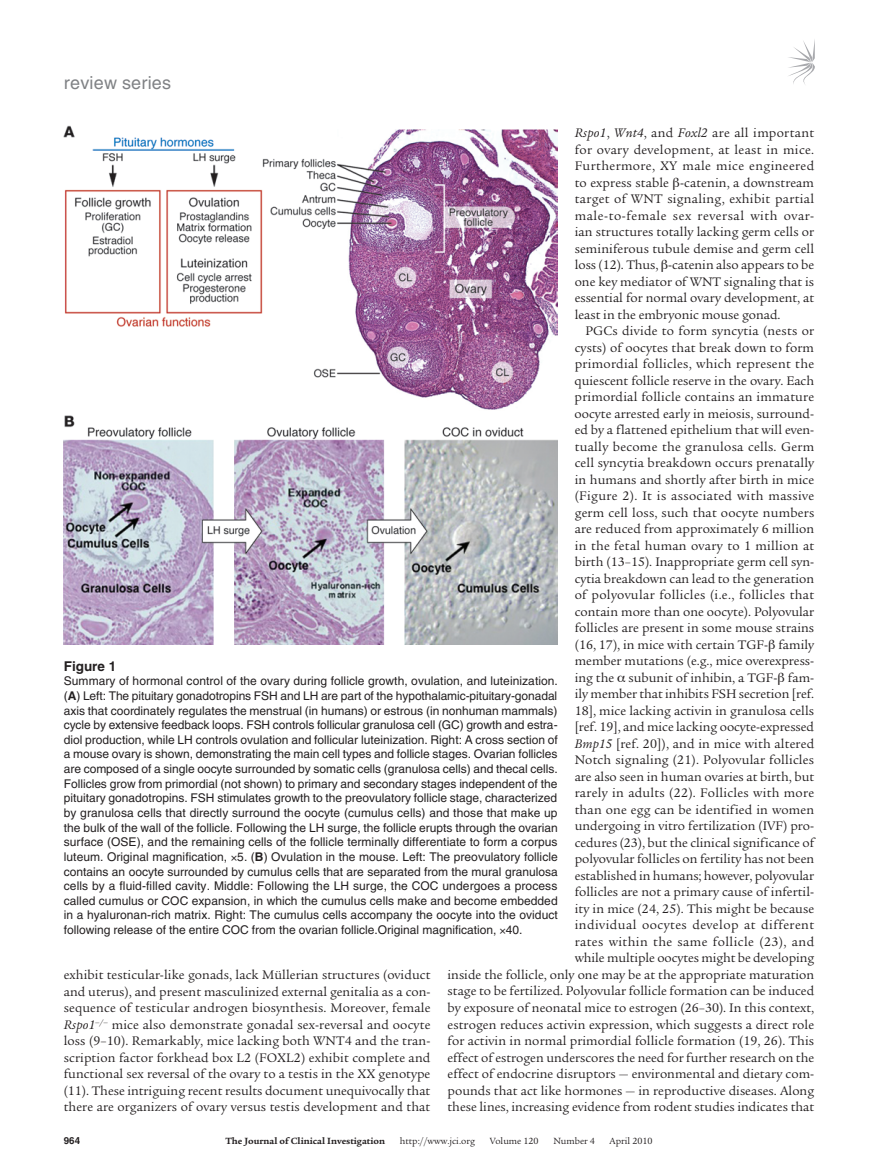
<style>
.page{position:relative;width:878px;height:1174px;background:#fff}
.page>*{position:absolute;margin:0;border:0;box-sizing:border-box;transform-origin:0 0}
.t1{font:18px "Helvetica LT Std";letter-spacing:.01em;color:#808285}
.t2{font:13.5px/16.5px "Legacy Serif Std";color:#231f20;text-align:justify}
.t3{font:700 13.5px "Helvetica LT Std";color:#231f20}
.t4{font:12px/14.7px "Helvetica LT Std";color:#231f20;text-align:justify}
.t5{font:9.75px "Legacy Serif Std";color:#231f20}
.t6{font:700 9.75px "Legacy Serif Std";color:#231f20}
.t7{font:700 9.75px "Helvetica LT Std";color:#231f20}
.s1{font-style:italic}
.s2{font-weight:700}
</style>
<div class="page">
<svg style="left:788px;top:41px;width:26px;height:43px"></svg>
<img style="left:64px;top:125px;width:493px;height:519px">
<h1 class="t1" style="left:64px;top:72px;width:109px">review series</h1>
<p class="t2" style="left:574px;top:125px;width:241px"><span class="s1">Rspo1</span>, <span class="s1">Wnt4</span>, and <span class="s1">Foxl2</span> are all important for ovary development, at least in mice.<br>Furthermore, XY male mice engineered to express stable -catenin, a downstream target of WNT signaling, exhibit partial male-to-female sex reversal with ovar&shy;ian structures totally lacking germ cells or seminiferous tubule demise and germ cell loss (12). Thus, -catenin also appears to be one key mediator of WNT signaling that is essential for normal ovary development, at least in the embryonic mouse gonad.</p>
<p class="t2" style="left:447px;top:323px;width:368px;text-align:right">PGCs divide to form syncytia (nests or<br>cysts) of oocytes that break down to form<br>primordial follicles, which represent the<br>quiescent follicle reserve in the ovary. Each<br>primordial follicle contains an immature<br>oocyte arrested early in meiosis, surround-<br>ed by a flattened epithelium that will even-<br>tually become the granulosa cells. Germ<br>cell syncytia breakdown occurs prenatally<br>in humans and shortly after birth in mice<br>(Figure 2). It is associated with massive<br>germ cell loss, such that oocyte numbers<br>are reduced from approximately 6 million<br>in the fetal human ovary to 1 million at<br>birth (13–15). Inappropriate germ cell syn-<br>cytia breakdown can lead to the generation<br>of polyovular follicles (i.e., follicles that<br>contain more than one oocyte). Polyovular<br>follicles are present in some mouse strains<br>(16, 17), in mice with certain TGF- family<br>member mutations (e.g., mice overexpress-<br>ing the subunit of inhibin, a TGF- fam-<br>ily member that inhibits FSH secretion [ref.<br>18], mice lacking activin in granulosa cells<br>[ref. 19], and mice lacking oocyte-expressed<br><span class="s1">Bmp15</span> [ref. 20]), and in mice with altered<br>Notch signaling (21). Polyovular follicles<br>are also seen in human ovaries at birth, but<br>rarely in adults (22). Follicles with more<br>than one egg can be identified in women<br>undergoing in vitro fertilization (IVF) pro-<br>cedures (23), but the clinical significance of<br>polyovular follicles on fertility has not been<br>established in humans; however, polyovular<br>follicles are not a primary cause of infertil-<br>ity in mice (24, 25). This might be because<br>individual oocytes develop at different<br>rates within the same follicle (23), and<br>while multiple oocytes might be developing<br>inside the follicle, only one may be at the appropriate maturation stage to be fertilized. Polyovular follicle formation can be induced by exposure of neonatal mice to estrogen (26–30). In this context, estrogen reduces activin expression, which suggests a direct role for activin in normal primordial follicle formation (19, 26). This effect of estrogen underscores the need for further research on the effect of endocrine disruptors — environmental and dietary com&shy;pounds that act like hormones — in reproductive diseases. Along these lines, increasing evidence from rodent studies indicates that</p>
<p class="t3" style="left:64px;top:657px;width:54px">Figure 1</p>
<p class="t4" style="left:64px;top:673px;width:495px">Summary of hormonal control of the ovary during follicle growth, ovulation, and luteinization. (<span class="s2">A</span>) Left: The pituitary gonadotropins FSH and LH are part of the hypothalamic-pituitary-gonadal axis that coordinately regulates the menstrual (in humans) or estrous (in nonhuman mammals) cycle by extensive feedback loops. FSH controls follicular granulosa cell (GC) growth and estra&shy;diol production, while LH controls ovulation and follicular luteinization. Right: A cross section of a mouse ovary is shown, demonstrating the main cell types and follicle stages. Ovarian follicles are composed of a single oocyte surrounded by somatic cells (granulosa cells) and thecal cells.<br>Follicles grow from primordial (not shown) to primary and secondary stages independent of the pituitary gonadotropins. FSH stimulates growth to the preovulatory follicle stage, characterized by granulosa cells that directly surround the oocyte (cumulus cells) and those that make up the bulk of the wall of the follicle. Following the LH surge, the follicle erupts through the ovarian surface (OSE), and the remaining cells of the follicle terminally differentiate to form a corpus luteum. Original magnification, 5. (<span class="s2">B</span>) Ovulation in the mouse. Left: The preovulatory follicle contains an oocyte surrounded by cumulus cells that are separated from the mural granulosa cells by a fluid-filled cavity. Middle: Following the LH surge, the COC undergoes a process called cumulus or COC expansion, in which the cumulus cells make and become embedded in a hyaluronan-rich matrix. Right: The cumulus cells accompany the oocyte into the oviduct following release of the entire COC from the ovarian follicle.Original magnification, 40.</p>
<p class="t2" style="left:64px;top:966px;width:368px">exhibit testicular-like gonads, lack Müllerian structures (oviduct and uterus), and present masculinized external genitalia as a con&shy;sequence of testicular androgen biosynthesis. Moreover, female <span class="s1">Rspo1</span><sup>–/–</sup> mice also demonstrate gonadal sex-reversal and oocyte loss (9–10). Remarkably, mice lacking both WNT4 and the tran&shy;scription factor forkhead box L2 (FOXL2) exhibit complete and functional sex reversal of the ovary to a testis in the XX genotype (11). These intriguing recent results document unequivocally that there are organizers of ovary versus testis development and that</p>
<p class="t7" style="left:64px;top:1134px;width:18px">964</p>
<p class="t6" style="left:225px;top:1135px;width:161px">The Journal of Clinical Investigation</p>
<p class="t5" style="left:400px;top:1135px;width:77px">http://www.jci.org</p>
<p class="t5" style="left:489px;top:1135px;width:50px">Volume 120</p>
<p class="t5" style="left:553px;top:1135px;width:43px">Number 4</p>
<p class="t5" style="left:609px;top:1135px;width:44px">April 2010</p>
</div>
